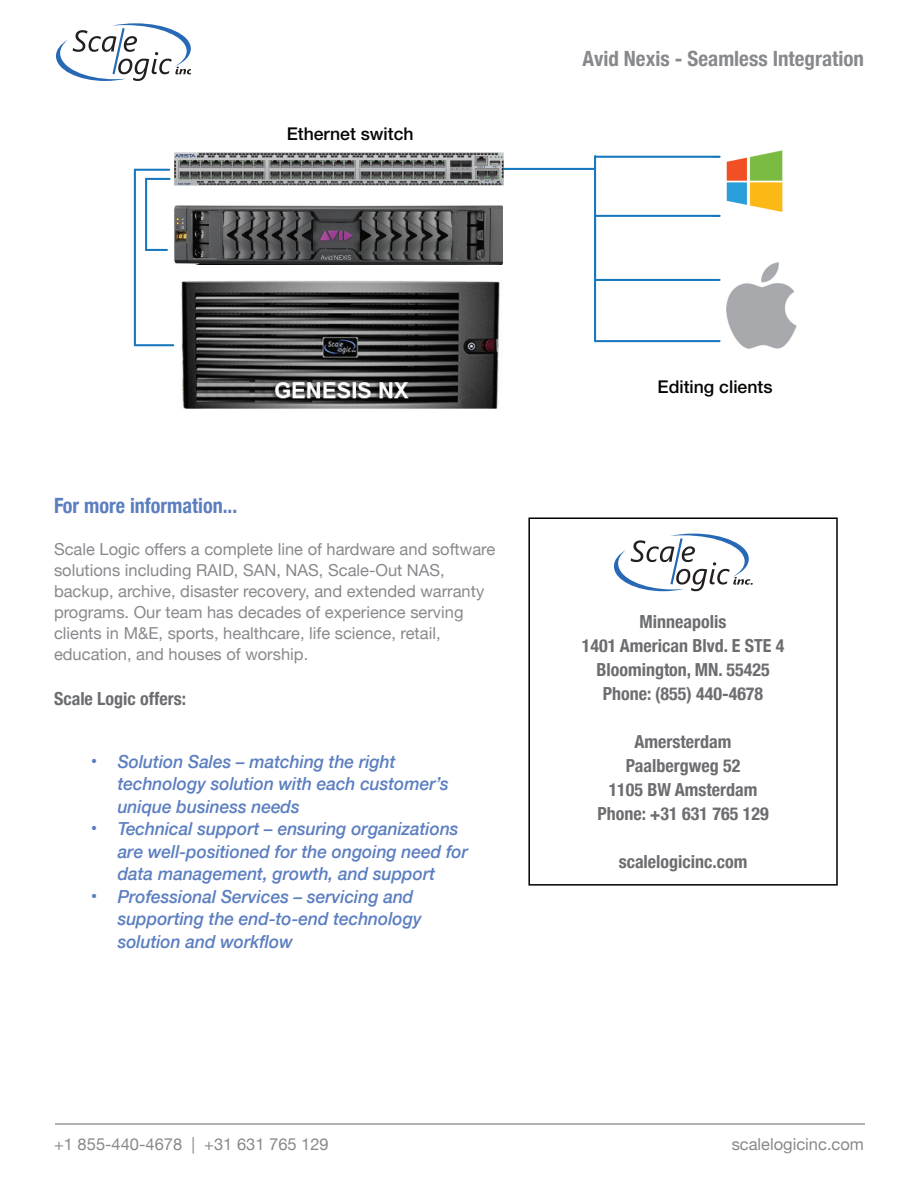
<style>
.page{position:relative;width:918px;height:1188px;background:#fff}
.page>*{position:absolute;margin:0;border:0;box-sizing:border-box;transform-origin:0 0}
.t1{font:700 condensed 21px "Helvetica Neue";color:#87898c}
.t2{font:700 condensed 21px "Helvetica Neue";color:#5b7ec0;scale:.96 1}
.t3{font:italic 500 18px/22.5px "Helvetica Neue";color:#5b7ec0;scale:.96 1}
.t4{font:700 condensed 18px/24px "Helvetica Neue";color:#6c6d70;text-align:center}
.t5{font:500 17.7px "Helvetica Neue";color:#050504}
.t6{font:16.5px/21px "Helvetica Neue";color:#87898c}
.s1{font-weight:700;font-style:normal;font-size:19.5px}
</style>
<div class="page">
<svg style="left:56px;top:23px;width:135px;height:58px"></svg>
<hr style="left:55px;top:1123px;width:810px;height:2px;background:#b2b3b7">
<img style="left:174px;top:280px;width:326px;height:129px">
<hr style="left:134px;top:169px;width:2px;height:177px;background:#1677bd">
<hr style="left:135px;top:169px;width:35px;height:2px;background:#1677bd">
<hr style="left:594px;top:216px;width:2px;height:126px;background:#1677bd">
<hr style="left:595px;top:340px;width:126px;height:2px;background:#1677bd">
<hr style="left:595px;top:215px;width:126px;height:2px;background:#1677bd">
<hr style="left:316px;top:168px;width:280px;height:2px;background:#1677bd">
<hr style="left:594px;top:155px;width:2px;height:126px;background:#1677bd">
<hr style="left:595px;top:279px;width:126px;height:2px;background:#1677bd">
<hr style="left:595px;top:156px;width:126px;height:2px;background:#1677bd">
<img style="left:174px;top:152px;width:330px;height:33px">
<img style="left:316px;top:168px;width:188px;height:2px">
<img style="left:712px;top:150px;width:71px;height:65px">
<svg style="left:712px;top:156px;width:9px;height:2px"></svg>
<img style="left:727px;top:263px;width:70px;height:86px">
<hr style="left:135px;top:344px;width:39px;height:2px;background:#1677bd">
<hr style="left:145px;top:178px;width:2px;height:73px;background:#1677bd">
<hr style="left:145px;top:178px;width:25px;height:2px;background:#1677bd">
<hr style="left:145px;top:249px;width:23px;height:2px;background:#1677bd">
<img style="left:174px;top:205px;width:329px;height:59px">
<div style="left:528px;top:518px;width:310px;height:368px;border:2px solid #000"></div>
<svg style="left:614px;top:534px;width:139px;height:57px"></svg>
<p class="t5" style="left:287px;top:119px;width:128px">Ethernet switch</p>
<p class="t1" style="left:582px;top:41px;width:283px">Avid Nexis - Seamless Integration</p>
<p class="t2" style="left:54px;top:488px;width:192px">For more information...</p>
<p class="t6" style="left:54px;top:539px;width:443px">Scale Logic offers a complete line of hardware and software solutions including RAID, SAN, NAS, Scale-Out NAS, backup, archive, disaster recovery, and extended warranty programs. Our team has decades of experience serving clients in M&amp;E, sports, healthcare, life science, retail, education, and houses of worship.</p>
<p class="t4" style="left:54px;top:685px;width:134px">Scale Logic offers:</p>
<p class="t3" style="left:118px;top:749px;width:346px;text-indent:-27px"><span class="s1">•</span> Solution Sales – matching the right technology solution with each customer’s unique business needs</p>
<p class="t3" style="left:118px;top:817px;width:367px;text-indent:-27px"><span class="s1">•</span> Technical support – ensuring organizations are well-positioned for the ongoing need for data management, growth, and support</p>
<p class="t3" style="left:118px;top:884px;width:318px;text-indent:-27px"><span class="s1">•</span> Professional Services – servicing and supporting the end-to-end technology solution and workflow</p>
<p class="t5" style="left:658px;top:373px;width:116px">Editing clients</p>
<p class="t4" style="left:582px;top:609px;width:204px">Minneapolis<br>1401 American Blvd. E STE 4<br>Bloomington, MN. 55425<br>Phone: (855) 440-4678</p>
<p class="t4" style="left:598px;top:729px;width:173px">Amersterdam<br>Paalbergweg 52<br>1105 BW Amsterdam<br>Phone: +31 631 765 129</p>
<p class="t4" style="left:619px;top:849px;width:130px">scalelogicinc.com</p>
<p class="t6" style="left:54px;top:1134px;width:276px">+1 855-440-4678 | +31 631 765 129</p>
<p class="t6" style="left:732px;top:1134px;width:134px">scalelogicinc.com</p>
</div>
